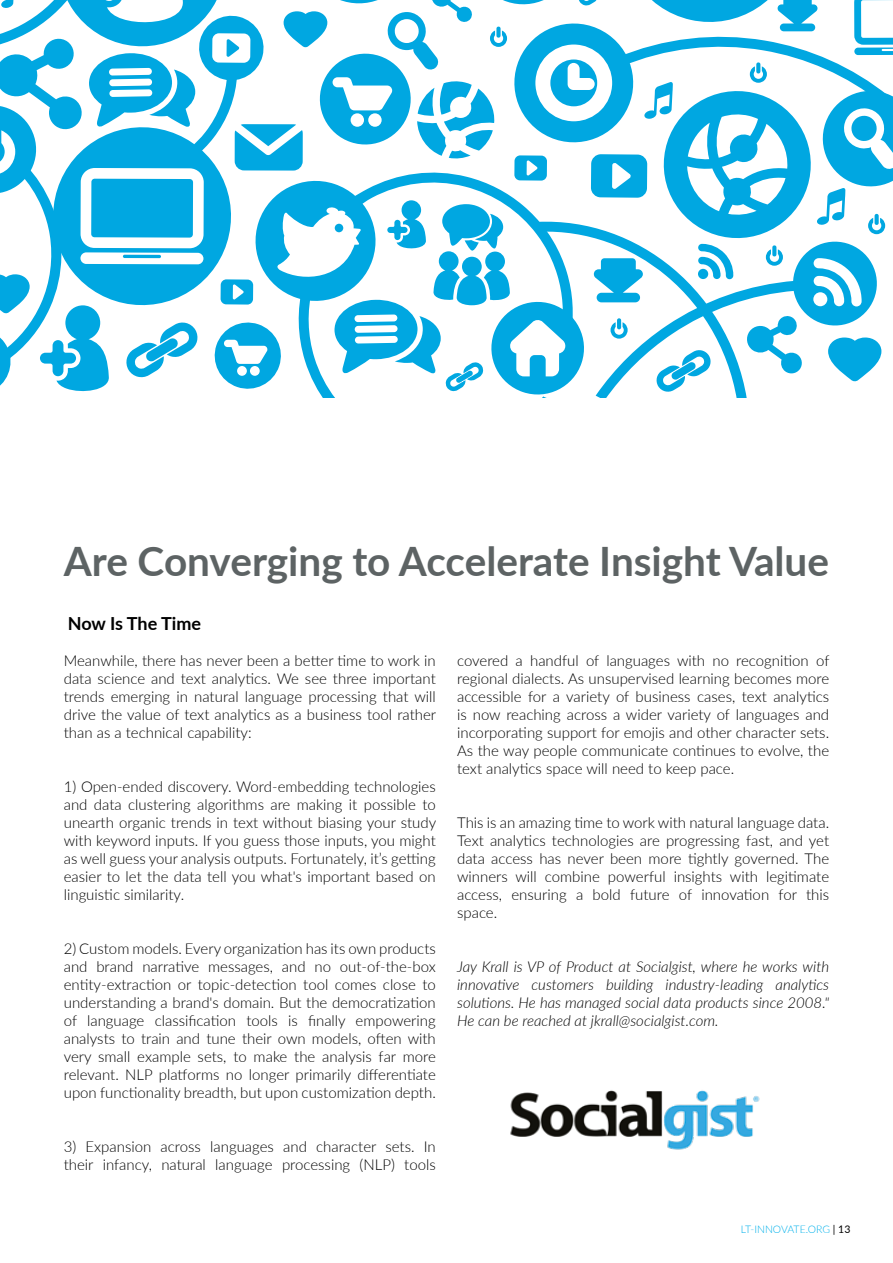
<style>
.page{position:relative;width:893px;height:1263px;background:#fff}
.page>*{position:absolute;margin:0;border:0;box-sizing:border-box;transform-origin:0 0}
.t1{font:700 40.5px "Lato";color:#5d6364}
.t2{font:700 18px "Lato";letter-spacing:-.005em;color:#000}
.t3{font:300 15px/18px "Lato";color:#000;text-align:justify}
.t4{font:italic 300 15px/18px "Lato";color:#000;text-align:justify}
.t5{font:300 10.5px "Lato";color:#00b1eb}
.s1{font-weight:400;color:#000}
</style>
<div class="page">
<img style="left:510px;top:1090px;width:250px;height:60px">
<svg style="left:0;top:0;width:893px;height:397px"></svg>
<h1 class="t1" style="left:64px;top:531px;width:767px">Are Converging to Accelerate Insight Value</h1>
<p class="t2" style="left:68px;top:610px;width:135px">Now Is The Time</p>
<p class="t3" style="left:64px;top:651px;width:374px">Meanwhile, there has never been a better time to work in data science and text analytics. We see three important trends emerging in natural language processing that will drive the value of text analytics as a business tool rather than as a technical capability:</p>
<p class="t3" style="left:64px;top:777px;width:374px">1) Open-ended discovery. Word-embedding technologies and data clustering algorithms are making it possible to unearth organic trends in text without biasing your study with keyword inputs. If you guess those inputs, you might as well guess your analysis outputs. Fortunately, it’s getting easier to let the data tell you what's important based on linguistic similarity.</p>
<p class="t3" style="left:64px;top:939px;width:374px">2) Custom models. Every organization has its own products and brand narrative messages, and no out-of-the-box entity-extraction or topic-detection tool comes close to understanding a brand's domain. But the democratization of language classification tools is finally empowering analysts to train and tune their own models, often with very small example sets, to make the analysis far more relevant. NLP platforms no longer primarily differentiate upon functionality breadth, but upon customization depth.</p>
<p class="t3" style="left:64px;top:1137px;width:374px">3) Expansion across languages and character sets. In their infancy, natural language processing (NLP) tools</p>
<p class="t3" style="left:457px;top:651px;width:374px">covered a handful of languages with no recognition of regional dialects. As unsupervised learning becomes more accessible for a variety of business cases, text analytics is now reaching across a wider variety of languages and incorporating support for emojis and other character sets.<br>As the way people communicate continues to evolve, the text analytics space will need to keep pace.</p>
<p class="t3" style="left:457px;top:813px;width:374px">This is an amazing time to work with natural language data.<br>Text analytics technologies are progressing fast, and yet data access has never been more tightly governed. The winners will combine powerful insights with legitimate access, ensuring a bold future of innovation for this space.</p>
<p class="t4" style="left:457px;top:957px;width:374px">Jay Krall is VP of Product at Socialgist, where he works with innovative customers building industry-leading analytics solutions. He has managed social data products since 2008." He can be reached at jkrall@socialgist.com.</p>
<p class="t5" style="left:741px;top:1222px;width:111px">LT-INNOVATE.ORG <span class="s1">| 13</span></p>
</div>
